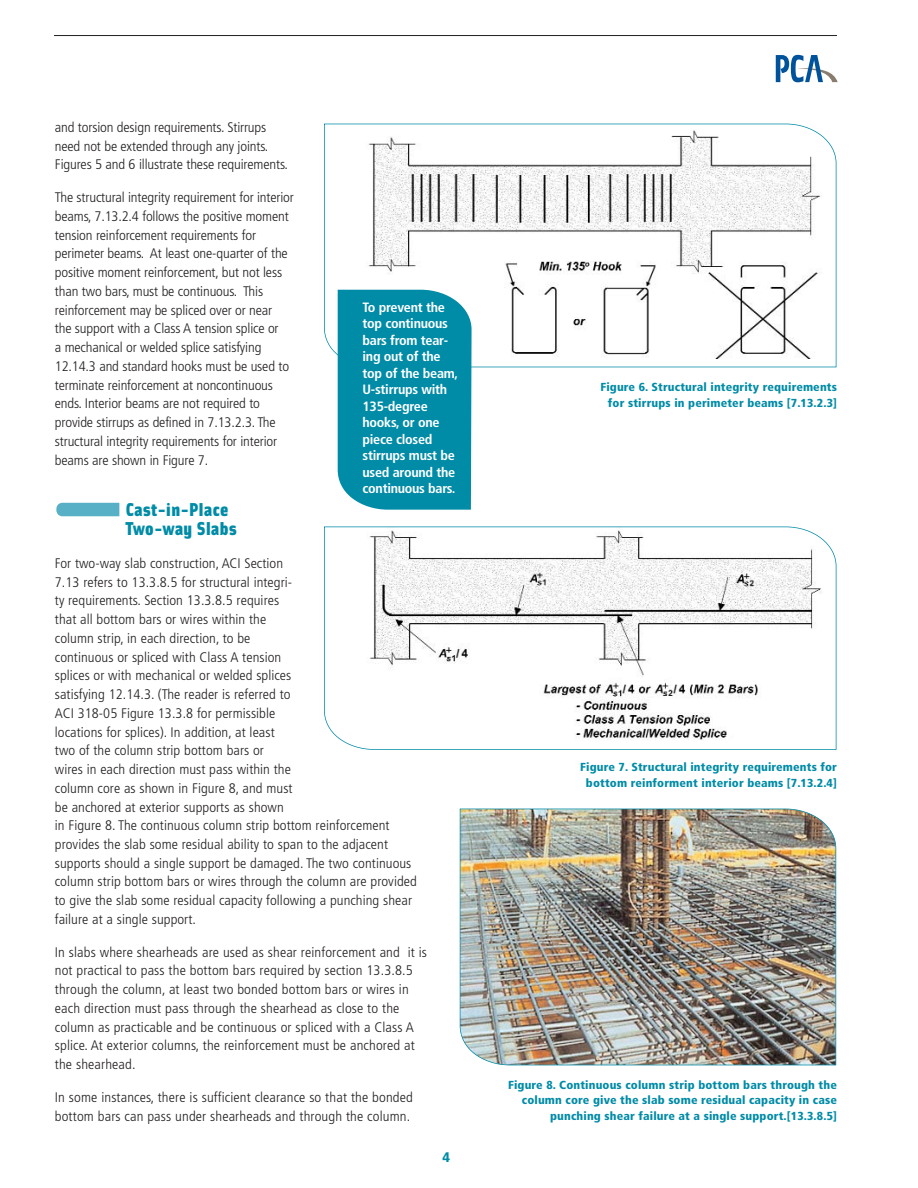
<style>
.page{position:relative;width:918px;height:1188px;background:#fff}
.page>*{position:absolute;margin:0;border:0;box-sizing:border-box;transform-origin:0 0}
.t1{font:900 18.75px/18.8px "Solex";letter-spacing:.025em;color:#008ba7}
.t2{font:300 condensed 13.8px/18.8px "Frutiger";letter-spacing:.005em;color:#231f20;scale:1.05 1}
.t3{font:900 condensed 13.8px "Frutiger";color:#008ba7;scale:1.05 1}
.t4{font:700 condensed 13.5px/16.5px "Frutiger";letter-spacing:-.02em;color:#fff;scale:1.05 1}
.t5{font:900 condensed 11.7px/15.8px "Frutiger";letter-spacing:.01em;color:#008ba7;text-align:right;scale:1.05 1}
</style>
<div class="page">
<svg style="left:776px;top:55px;width:62px;height:27px"></svg>
<svg style="left:324px;top:124px;width:512px;height:243px"></svg>
<svg style="left:324px;top:526px;width:512px;height:224px"></svg>
<svg style="left:56px;top:503px;width:63px;height:13px"></svg>
<img style="left:460px;top:809px;width:376px;height:256px">
<div style="left:338px;top:290px;width:134px;height:220px;background:#008ba7"></div>
<hr style="left:54px;top:35px;width:783px;height:1px;background:#231f20">
<p class="t2" style="left:55px;top:119px;width:223px">and torsion design requirements. Stirrups need not be extended through any joints.<br>Figures 5 and 6 illustrate these requirements.</p>
<p class="t2" style="left:55px;top:189px;width:229px">The structural integrity requirement for interior beams, 7.13.2.4 follows the positive moment tension reinforcement requirements for perimeter beams. At least one-quarter of the positive moment reinforcement, but not less than two bars, must be continuous. This reinforcement may be spliced over or near<br>the support with a Class A tension splice or<br>a mechanical or welded splice satisfying 12.14.3 and standard hooks must be used to terminate reinforcement at noncontinuous ends. Interior beams are not required to provide stirrups as defined in 7.13.2.3. The structural integrity requirements for interior beams are shown in Figure 7.</p>
<h1 class="t1" style="left:126px;top:501px;width:112px">Cast-in-Place<br>Two-way Slabs</h1>
<p class="t2" style="left:55px;top:555px;width:228px">For two-way slab construction, ACI Section 7.13 refers to 13.3.8.5 for structural integri&shy;ty requirements. Section 13.3.8.5 requires that all bottom bars or wires within the column strip, in each direction, to be continuous or spliced with Class A tension splices or with mechanical or welded splices satisfying 12.14.3. (The reader is referred to ACI 318-05 Figure 13.3.8 for permissible locations for splices). In addition, at least two of the column strip bottom bars or wires in each direction must pass within the column core as shown in Figure 8, and must be anchored at exterior supports as shown</p>
<p class="t4" style="left:363px;top:300px;width:93px">To prevent the top continuous bars from tear&shy;ing out of the top of the beam,<br>U-stirrups with<br>135-degree hooks, or one piece closed stirrups must be used around the continuous bars.</p>
<p class="t2" style="left:55px;top:817px;width:346px">in Figure 8. The continuous column strip bottom reinforcement provides the slab some residual ability to span to the adjacent supports should a single support be damaged. The two continuous column strip bottom bars or wires through the column are provided to give the slab some residual capacity following a punching shear failure at a single support.</p>
<p class="t2" style="left:55px;top:944px;width:356px">In slabs where shearheads are used as shear reinforcement and it is not practical to pass the bottom bars required by section 13.3.8.5 through the column, at least two bonded bottom bars or wires in each direction must pass through the shearhead as close to the column as practicable and be continuous or spliced with a Class A splice. At exterior columns, the reinforcement must be anchored at the shearhead.</p>
<p class="t2" style="left:55px;top:1089px;width:342px">In some instances, there is sufficient clearance so that the bonded bottom bars can pass under shearheads and through the column.</p>
<p class="t3" style="left:442px;top:1152px;width:9px">4</p>
<p class="t5" style="left:600px;top:380px;width:227px">Figure 6. Structural integrity requirements for stirrups in perimeter beams [7.13.2.3]</p>
<p class="t5" style="left:580px;top:760px;width:246px;text-align:center">Figure 7. Structural integrity requirements for bottom reinforment interior beams [7.13.2.4]</p>
<p class="t5" style="left:508px;top:1078px;width:315px">Figure 8. Continuous column strip bottom bars through the column core give the slab some residual capacity in case punching shear failure at a single support.[13.3.8.5]</p>
</div>
